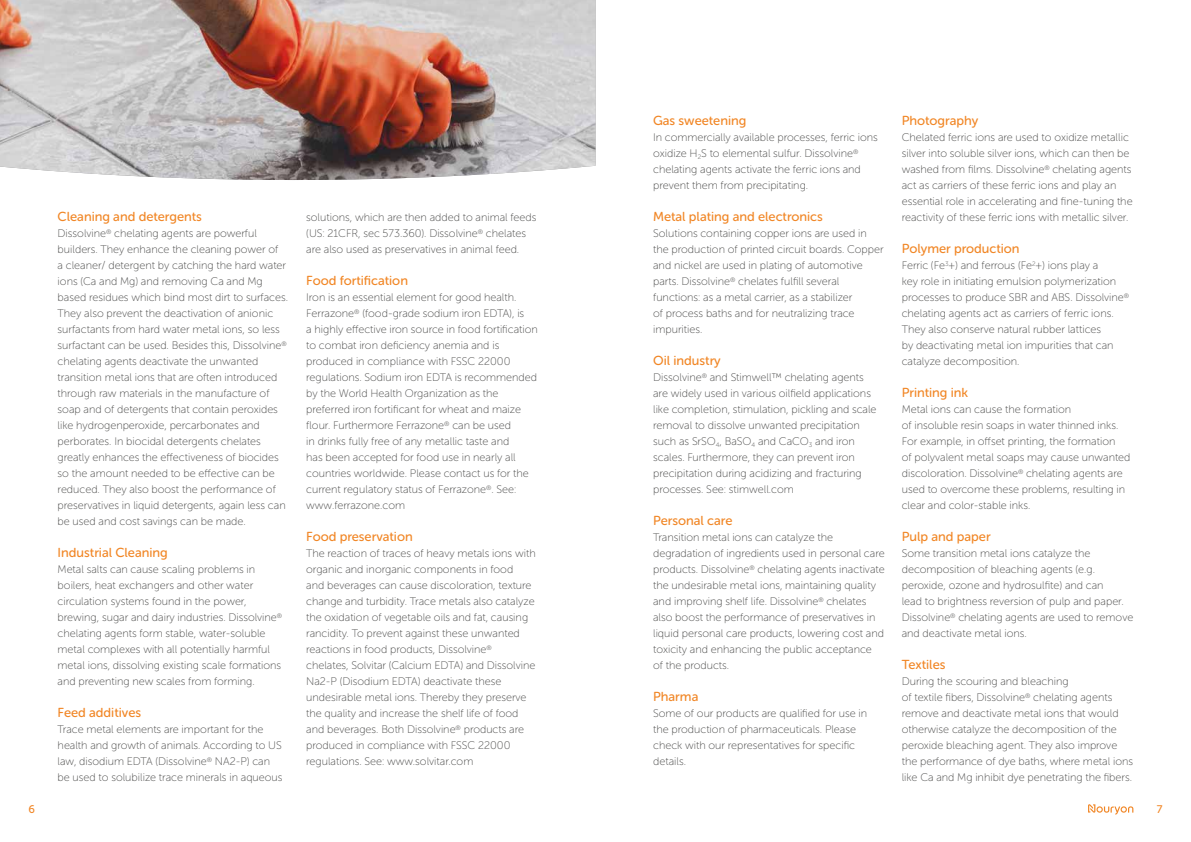
<style>
.page{position:relative;width:1191px;height:842px;background:#fff}
.page>*{position:absolute;margin:0;border:0;box-sizing:border-box;transform-origin:0 0}
.t1{font:13px "Museo Sans Rounded 500";color:#f18625}
.t2{font:11px/16px "Museo Sans Rounded 100";color:#4a4a49}
.t3{font:11px "Museo Sans Rounded 500";color:#f18625}
</style>
<div class="page">
<svg style="left:1088px;top:804px;width:45px;height:11px"></svg>
<img style="left:0;top:0;width:595px;height:180px">
<p class="t1" style="left:58px;top:209px;width:146px">Cleaning and detergents</p>
<p class="t2" style="left:58px;top:225px;width:232px">Dissolvine<sup>®</sup> chelating agents are powerful builders. They enhance the cleaning power of<br>a cleaner/ detergent by catching the hard water ions (Ca and Mg) and removing Ca and Mg based residues which bind most dirt to surfaces.<br>They also prevent the deactivation of anionic surfactants from hard water metal ions, so less surfactant can be used. Besides this, Dissolvine<sup>® </sup>chelating agents deactivate the unwanted transition metal ions that are often introduced through raw materials in the manufacture of soap and of detergents that contain peroxides like hydrogenperoxide, percarbonates and perborates. In biocidal detergents chelates greatly enhances the effectiveness of biocides so the amount needed to be effective can be reduced. They also boost the performance of preservatives in liquid detergents, again less can be used and cost savings can be made.</p>
<p class="t1" style="left:58px;top:545px;width:112px">Industrial Cleaning</p>
<p class="t2" style="left:58px;top:561px;width:226px">Metal salts can cause scaling problems in boilers, heat exchangers and other water circulation systems found in the power, brewing, sugar and dairy industries. Dissolvine<sup>® </sup>chelating agents form stable, water-soluble metal complexes with all potentially harmful metal ions, dissolving existing scale formations and preventing new scales from forming.</p>
<p class="t1" style="left:58px;top:705px;width:85px">Feed additives</p>
<p class="t2" style="left:58px;top:721px;width:226px">Trace metal elements are important for the health and growth of animals. According to US law, disodium EDTA (Dissolvine<sup>®</sup> NA2-P) can be used to solubilize trace minerals in aqueous</p>
<p class="t2" style="left:306px;top:209px;width:232px">solutions, which are then added to animal feeds (US: 21CFR, sec 573.360). Dissolvine<sup>®</sup> chelates are also used as preservatives in animal feed.</p>
<p class="t1" style="left:306px;top:273px;width:103px">Food fortification</p>
<p class="t2" style="left:306px;top:289px;width:233px">Iron is an essential element for good health.<br>Ferrazone<sup>®</sup> (food-grade sodium iron EDTA), is<br>a highly effective iron source in food fortification to combat iron deficiency anemia and is produced in compliance with FSSC 22000 regulations. Sodium iron EDTA is recommended by the World Health Organization as the preferred iron fortificant for wheat and maize flour. Furthermore Ferrazone<sup>®</sup> can be used<br>in drinks fully free of any metallic taste and<br>has been accepted for food use in nearly all countries worldwide. Please contact us for the current regulatory status of Ferrazone<sup>®</sup>. See: www.ferrazone.com</p>
<p class="t1" style="left:306px;top:529px;width:108px">Food preservation</p>
<p class="t2" style="left:306px;top:545px;width:231px">The reaction of traces of heavy metals ions with organic and inorganic components in food<br>and beverages can cause discoloration, texture change and turbidity. Trace metals also catalyze the oxidation of vegetable oils and fat, causing rancidity. To prevent against these unwanted reactions in food products, Dissolvine<sup>® </sup>chelates, Solvitar (Calcium EDTA) and Dissolvine Na2-P (Disodium EDTA) deactivate these undesirable metal ions. Thereby they preserve the quality and increase the shelf life of food and beverages. Both Dissolvine<sup>®</sup> products are produced in compliance with FSSC 22000 regulations. See: www.solvitar.com</p>
<p class="t1" style="left:653px;top:113px;width:95px">Gas sweetening</p>
<p class="t2" style="left:653px;top:129px;width:226px">In commercially available processes, ferric ions oxidize H<sub>2</sub>S to elemental sulfur. Dissolvine<sup>® </sup>chelating agents activate the ferric ions and prevent them from precipitating.</p>
<p class="t1" style="left:653px;top:209px;width:171px">Metal plating and electronics</p>
<p class="t2" style="left:653px;top:225px;width:232px">Solutions containing copper ions are used in the production of printed circuit boards. Copper and nickel are used in plating of automotive parts. Dissolvine<sup>®</sup> chelates fulfill several functions: as a metal carrier, as a stabilizer<br>of process baths and for neutralizing trace impurities.</p>
<p class="t1" style="left:653px;top:353px;width:69px">Oil industry</p>
<p class="t2" style="left:653px;top:369px;width:225px">Dissolvine<sup>®</sup> and Stimwell™ chelating agents are widely used in various oilfield applications like completion, stimulation, pickling and scale removal to dissolve unwanted precipitation such as SrSO<sub>4</sub>, BaSO<sub>4</sub> and CaCO<sub>3</sub> and iron scales. Furthermore, they can prevent iron precipitation during acidizing and fracturing processes. See: stimwell.com</p>
<p class="t1" style="left:653px;top:513px;width:81px">Personal care</p>
<p class="t2" style="left:653px;top:529px;width:233px">Transition metal ions can catalyze the degradation of ingredients used in personal care products. Dissolvine<sup>®</sup> chelating agents inactivate the undesirable metal ions, maintaining quality and improving shelf life. Dissolvine<sup>®</sup> chelates also boost the performance of preservatives in liquid personal care products, lowering cost and toxicity and enhancing the public acceptance<br>of the products.</p>
<p class="t1" style="left:653px;top:689px;width:47px">Pharma</p>
<p class="t2" style="left:653px;top:705px;width:216px">Some of our products are qualified for use in the production of pharmaceuticals. Please check with our representatives for specific details.</p>
<p class="t1" style="left:901px;top:113px;width:78px">Photography</p>
<p class="t2" style="left:901px;top:129px;width:232px">Chelated ferric ions are used to oxidize metallic silver into soluble silver ions, which can then be washed from films. Dissolvine<sup>®</sup> chelating agents act as carriers of these ferric ions and play an essential role in accelerating and fine-tuning the reactivity of these ferric ions with metallic silver.</p>
<p class="t1" style="left:901px;top:241px;width:119px">Polymer production</p>
<p class="t2" style="left:901px;top:257px;width:229px">Ferric (Fe<sup>3</sup>+) and ferrous (Fe<sup>2</sup>+) ions play a<br>key role in initiating emulsion polymerization processes to produce SBR and ABS. Dissolvine<sup>® </sup>chelating agents act as carriers of ferric ions.<br>They also conserve natural rubber lattices<br>by deactivating metal ion impurities that can catalyze decomposition.</p>
<p class="t1" style="left:901px;top:385px;width:68px">Printing ink</p>
<p class="t2" style="left:901px;top:401px;width:230px">Metal ions can cause the formation<br>of insoluble resin soaps in water thinned inks.<br>For example, in offset printing, the formation<br>of polyvalent metal soaps may cause unwanted discoloration. Dissolvine<sup>®</sup> chelating agents are used to overcome these problems, resulting in clear and color-stable inks.</p>
<p class="t1" style="left:901px;top:529px;width:90px">Pulp and paper</p>
<p class="t2" style="left:901px;top:545px;width:233px">Some transition metal ions catalyze the decomposition of bleaching agents (e.g. peroxide, ozone and hydrosulfite) and can<br>lead to brightness reversion of pulp and paper.<br>Dissolvine<sup>®</sup> chelating agents are used to remove and deactivate metal ions.</p>
<p class="t1" style="left:901px;top:657px;width:45px">Textiles</p>
<p class="t2" style="left:901px;top:673px;width:233px">During the scouring and bleaching<br>of textile fibers, Dissolvine<sup>®</sup> chelating agents remove and deactivate metal ions that would otherwise catalyze the decomposition of the peroxide bleaching agent. They also improve the performance of dye baths, where metal ions like Ca and Mg inhibit dye penetrating the fibers.</p>
<p class="t3" style="left:28px;top:803px;width:8px">6</p>
<p class="t3" style="left:1157px;top:803px;width:7px">7</p>
</div>
